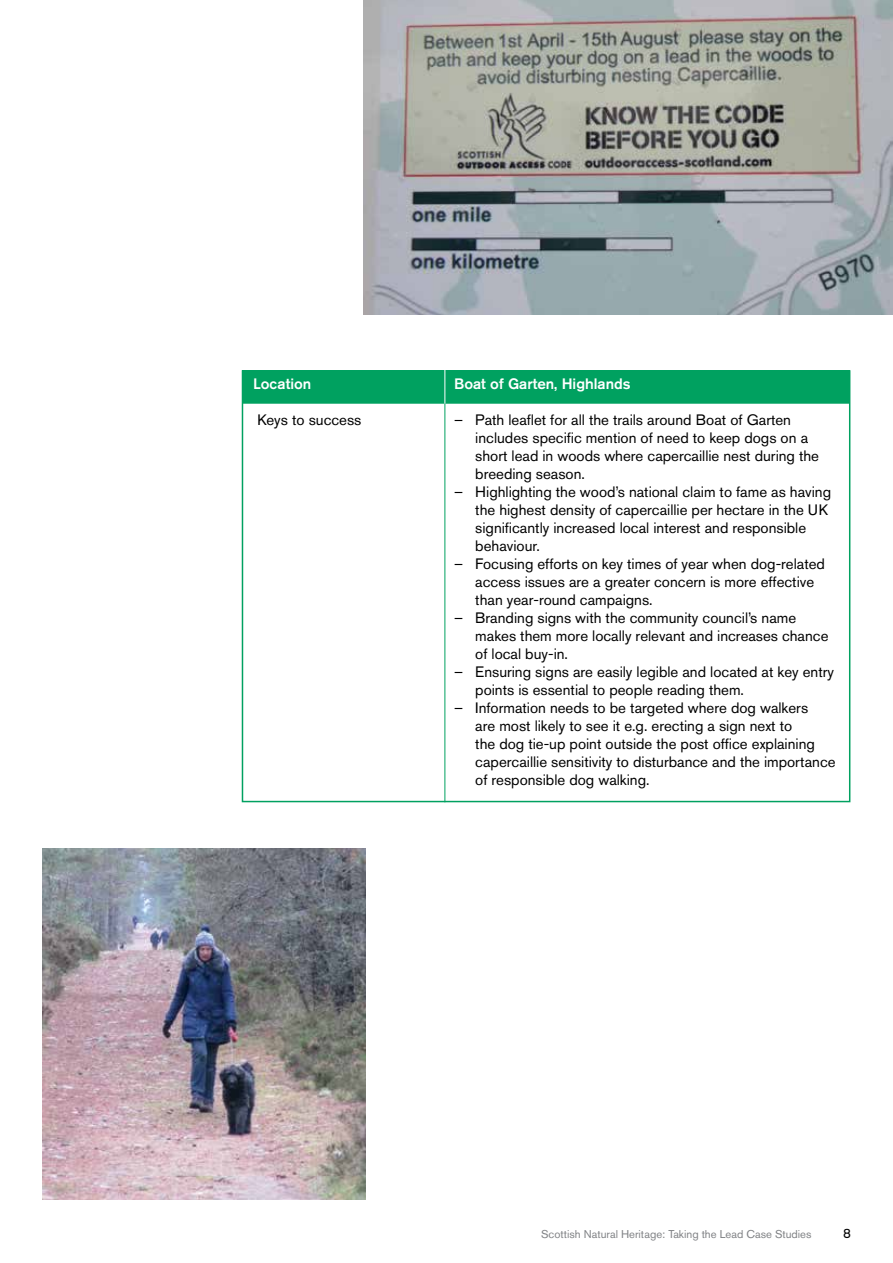
<style>
.page{position:relative;width:893px;height:1263px;background:#fff}
.page>*{position:absolute;margin:0;border:0;box-sizing:border-box;transform-origin:0 0}
.t1{font:15px/18px "Akzidenz Grotesk BE";color:#000}
.t2{font:500 15px "Akzidenz Grotesk BE";color:#fff}
.t3{font:13.5px "Akzidenz Grotesk BE";color:#000}
.t4{font:11.25px "Akzidenz Grotesk BE";color:#808285}
</style>
<div class="page">
<div style="left:242px;top:371px;width:608px;height:32px;background:#00a160"></div>
<hr style="left:242px;top:402px;width:608px;height:2px;background:#00a160">
<hr style="left:445px;top:404px;width:1px;height:398px;background:#00a160">
<hr style="left:445px;top:370px;width:1px;height:33px;background:#fff">
<img style="left:43px;top:848px;width:323px;height:351px">
<img style="left:364px;top:0;width:529px;height:314px">
<p class="t2" style="left:253px;top:375px;width:60px">Location</p>
<p class="t1" style="left:257px;top:411px;width:106px">Keys to success</p>
<p class="t2" style="left:454px;top:375px;width:178px">Boat of Garten, Highlands</p>
<p class="t1" style="left:475px;top:411px;width:345px;text-indent:-21px">– Path leaflet for all the trails around Boat of Garten includes specific mention of need to keep dogs on a short lead in woods where capercaillie nest during the breeding season.</p>
<p class="t1" style="left:475px;top:483px;width:357px;text-indent:-21px">– Highlighting the wood’s national claim to fame as having the highest density of capercaillie per hectare in the UK significantly increased local interest and responsible behaviour.</p>
<p class="t1" style="left:475px;top:555px;width:351px;text-indent:-21px">– Focusing efforts on key times of year when dog-related access issues are a greater concern is more effective than year-round campaigns.</p>
<p class="t1" style="left:475px;top:609px;width:355px;text-indent:-21px">– Branding signs with the community council’s name makes them more locally relevant and increases chance of local buy-in.</p>
<p class="t1" style="left:475px;top:663px;width:360px;text-indent:-21px">– Ensuring signs are easily legible and located at key entry points is essential to people reading them.</p>
<p class="t1" style="left:475px;top:699px;width:362px;text-indent:-21px">– Information needs to be targeted where dog walkers<br>are most likely to see it e.g. erecting a sign next to<br>the dog tie-up point outside the post office explaining capercaillie sensitivity to disturbance and the importance of responsible dog walking.</p>
<p class="t4" style="left:541px;top:1227px;width:272px">Scottish Natural Heritage: Taking the Lead Case Studies</p>
<p class="t3" style="left:843px;top:1225px;width:9px">8</p>
</div>
